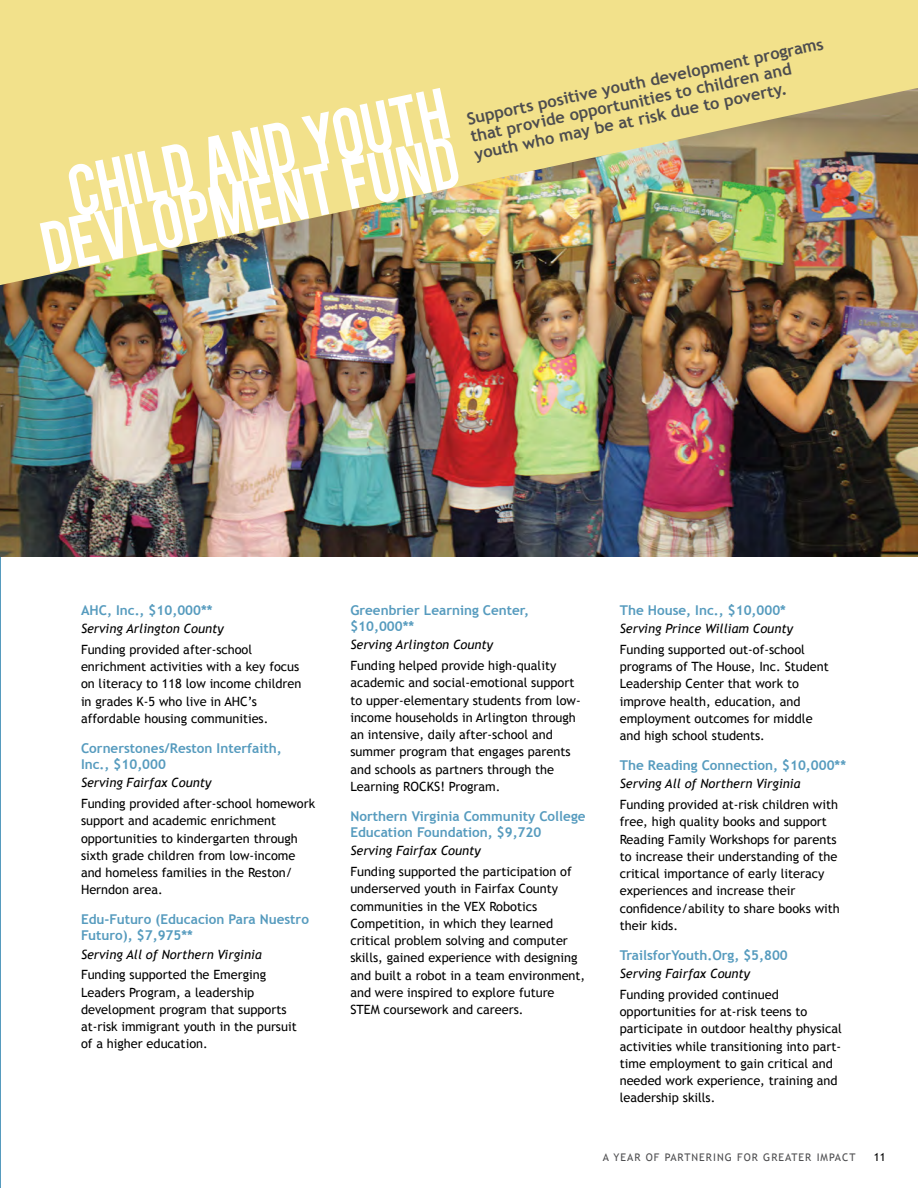
<style>
.page{position:relative;width:918px;height:1188px;background:#fff}
.page>*{position:absolute;margin:0;border:0;box-sizing:border-box;transform-origin:0 0}
.t1{font:57px/49.5px "Bebas";color:#fff;text-align:right}
.t2{font:700 16.5px/18px "Trebuchet MS";color:#4d4d4f}
.t3{font:700 13.5px/16.2px "Trebuchet MS";color:#569bbe}
.t4{font:12.75px/17.2px "Trebuchet MS";color:#000}
.t5{font:italic 12.75px "Trebuchet MS";color:#000}
.t6{font:11.25px "Trebuchet MS";color:#000}
.t7{font:10.5px "Trebuchet MS";letter-spacing:.1em;color:#4d4d4f}
</style>
<div class="page">
<hr style="left:0;top:0;width:1px;height:1188px;background:#569bbe">
<img style="left:0;top:285px;width:918px;height:271px">
<img style="left:0;top:0;width:918px;height:285px">
<p class="t2" style="left:465px;top:110px;width:366px;rotate:-12deg">Supports positive youth development programs that provide opportunities to children and youth who may be at risk due to poverty.</p>
<h1 class="t1" style="left:26px;top:173px;width:426px;rotate:-12deg">CHILD AND YOUTH<br>DEVLOPMENT FUND</h1>
<p class="t3" style="left:81px;top:602px;width:133px">AHC, Inc., $10,000**</p>
<p class="t5" style="left:81px;top:621px;width:144px">Serving Arlington County</p>
<p class="t4" style="left:81px;top:641px;width:222px">Funding provided after-school enrichment activities with a key focus on literacy to 118 low income children in grades K-5 who live in AHC’s affordable housing communities.</p>
<p class="t3" style="left:81px;top:740px;width:202px">Cornerstones/Reston Interfaith,<br>Inc., $10,000</p>
<p class="t5" style="left:81px;top:775px;width:132px">Serving Fairfax County</p>
<p class="t4" style="left:81px;top:795px;width:236px">Funding provided after-school homework support and academic enrichment opportunities to kindergarten through sixth grade children from low-income and homeless families in the Reston/ Herndon area.</p>
<p class="t3" style="left:81px;top:911px;width:230px">Edu-Futuro (Educacion Para Nuestro<br>Futuro), $7,975**</p>
<p class="t5" style="left:81px;top:947px;width:182px">Serving All of Northern Virginia</p>
<p class="t4" style="left:81px;top:967px;width:217px">Funding supported the Emerging<br>Leaders Program, a leadership development program that supports at-risk immigrant youth in the pursuit of a higher education.</p>
<p class="t3" style="left:350px;top:602px;width:180px">Greenbrier Learning Center, $10,000**</p>
<p class="t5" style="left:350px;top:637px;width:144px">Serving Arlington County</p>
<p class="t4" style="left:350px;top:657px;width:232px">Funding helped provide high-quality academic and social-emotional support to upper-elementary students from low&shy;income households in Arlington through an intensive, daily after-school and summer program that engages parents and schools as partners through the Learning ROCKS! Program.</p>
<p class="t3" style="left:350px;top:808px;width:237px">Northern Virginia Community College<br>Education Foundation, $9,720</p>
<p class="t5" style="left:350px;top:843px;width:132px">Serving Fairfax County</p>
<p class="t4" style="left:350px;top:863px;width:236px">Funding supported the participation of underserved youth in Fairfax County communities in the VEX Robotics Competition, in which they learned critical problem solving and computer skills, gained experience with designing and built a robot in a team environment, and were inspired to explore future STEM coursework and careers.</p>
<p class="t3" style="left:620px;top:602px;width:168px">The House, Inc., $10,000*</p>
<p class="t5" style="left:620px;top:621px;width:175px">Serving Prince William County</p>
<p class="t4" style="left:620px;top:641px;width:211px">Funding supported out-of-school programs of The House, Inc. Student<br>Leadership Center that work to improve health, education, and employment outcomes for middle and high school students.</p>
<p class="t3" style="left:620px;top:757px;width:228px">The Reading Connection, $10,000**</p>
<p class="t5" style="left:620px;top:776px;width:182px">Serving All of Northern Virginia</p>
<p class="t4" style="left:620px;top:796px;width:222px">Funding provided at-risk children with free, high quality books and support Reading Family Workshops for parents to increase their understanding of the critical importance of early literacy experiences and increase their confidence/ability to share books with their kids.</p>
<p class="t3" style="left:620px;top:947px;width:170px">TrailsforYouth.Org, $5,800</p>
<p class="t5" style="left:620px;top:966px;width:132px">Serving Fairfax County</p>
<p class="t4" style="left:620px;top:986px;width:224px">Funding provided continued opportunities for at-risk teens to participate in outdoor healthy physical activities while transitioning into part&shy;time employment to gain critical and needed work experience, training and leadership skills.</p>
<p class="t7" style="left:603px;top:1151px;width:254px">A YEAR OF PARTNERING FOR GREATER IMPACT</p>
<p class="t6" style="left:874px;top:1150px;width:13px">11</p>
</div>
